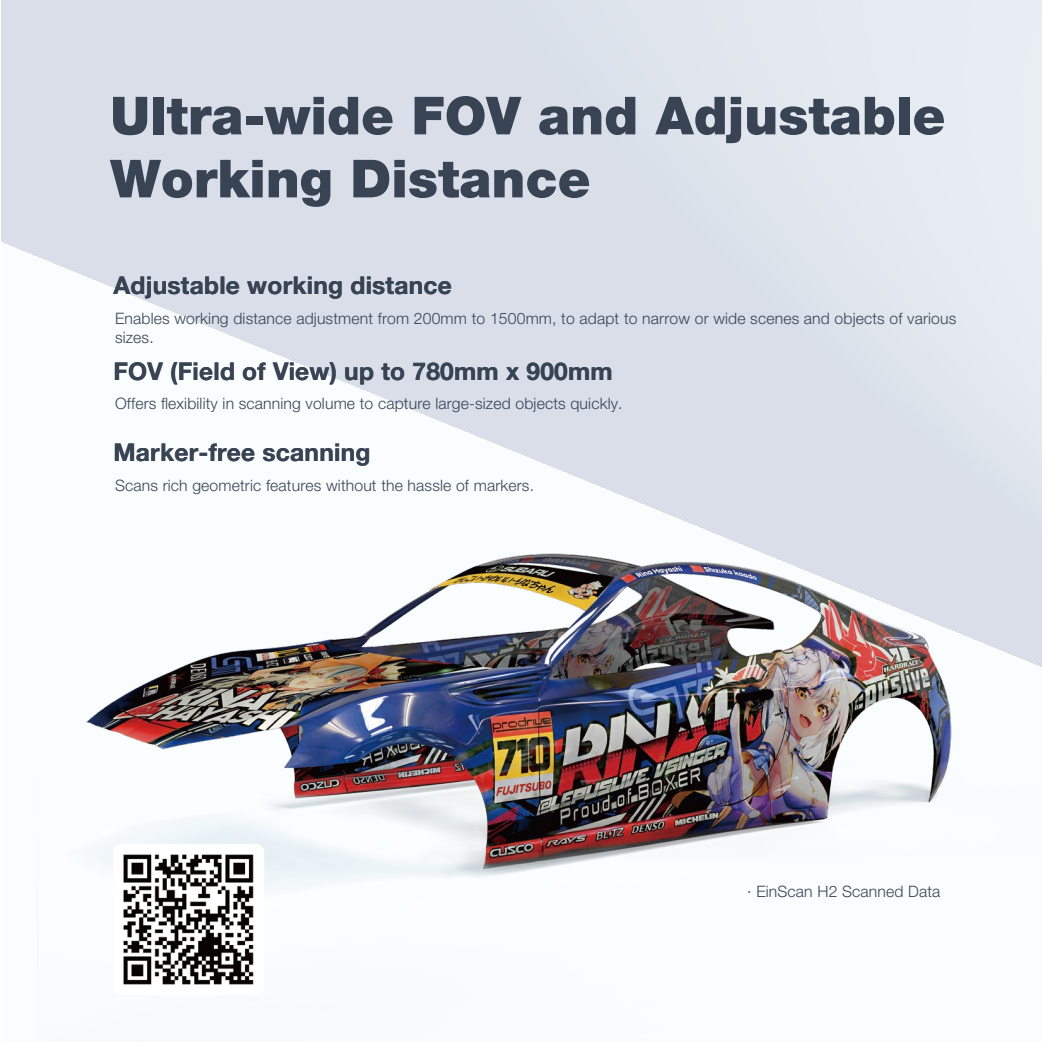
<style>
.page{position:relative;width:1042px;height:1042px;background:#fff}
.page>*{position:absolute;margin:0;border:0;box-sizing:border-box;transform-origin:0 0}
.t1{font:900 52.5px/63px "Helvetica Neue LT Pro";color:#384354}
.t2{font:700 24.5px "Helvetica Neue LT Pro";letter-spacing:.01em;color:#384354}
.t3{font:300 15.75px/18.9px "Helvetica Neue LT Pro";letter-spacing:.01em;color:#384354}
</style>
<div class="page">
<svg style="left:2px;top:0;width:1040px;height:398px"></svg>
<img style="left:37px;top:398px;width:1005px;height:644px">
<div style="left:113px;top:844px;width:151px;height:151px;background:#fff;border-radius:9px"></div>
<img style="left:123px;top:854px;width:131px;height:131px">
<h1 class="t1" style="left:110px;top:84px;width:837px">Ultra-wide FOV and Adjustable<br>Working Distance</h1>
<h2 class="t2" style="left:113px;top:270px;width:340px">Adjustable working distance</h2>
<p class="t3" style="left:115px;top:309px;width:843px">Enables working distance adjustment from 200mm to 1500mm, to adapt to narrow or wide scenes and objects of various sizes.</p>
<h2 class="t2" style="left:113px;top:355px;width:501px">FOV (Field of View) up to 780mm x 900mm</h2>
<p class="t3" style="left:115px;top:394px;width:509px">Offers flexibility in scanning volume to capture large-sized objects quickly.</p>
<h2 class="t2" style="left:113px;top:437px;width:258px">Marker-free scanning</h2>
<p class="t3" style="left:115px;top:476px;width:420px">Scans rich geometric features without the hassle of markers.</p>
<p class="t3" style="left:747px;top:882px;width:195px">· EinScan H2 Scanned Data</p>
</div>
